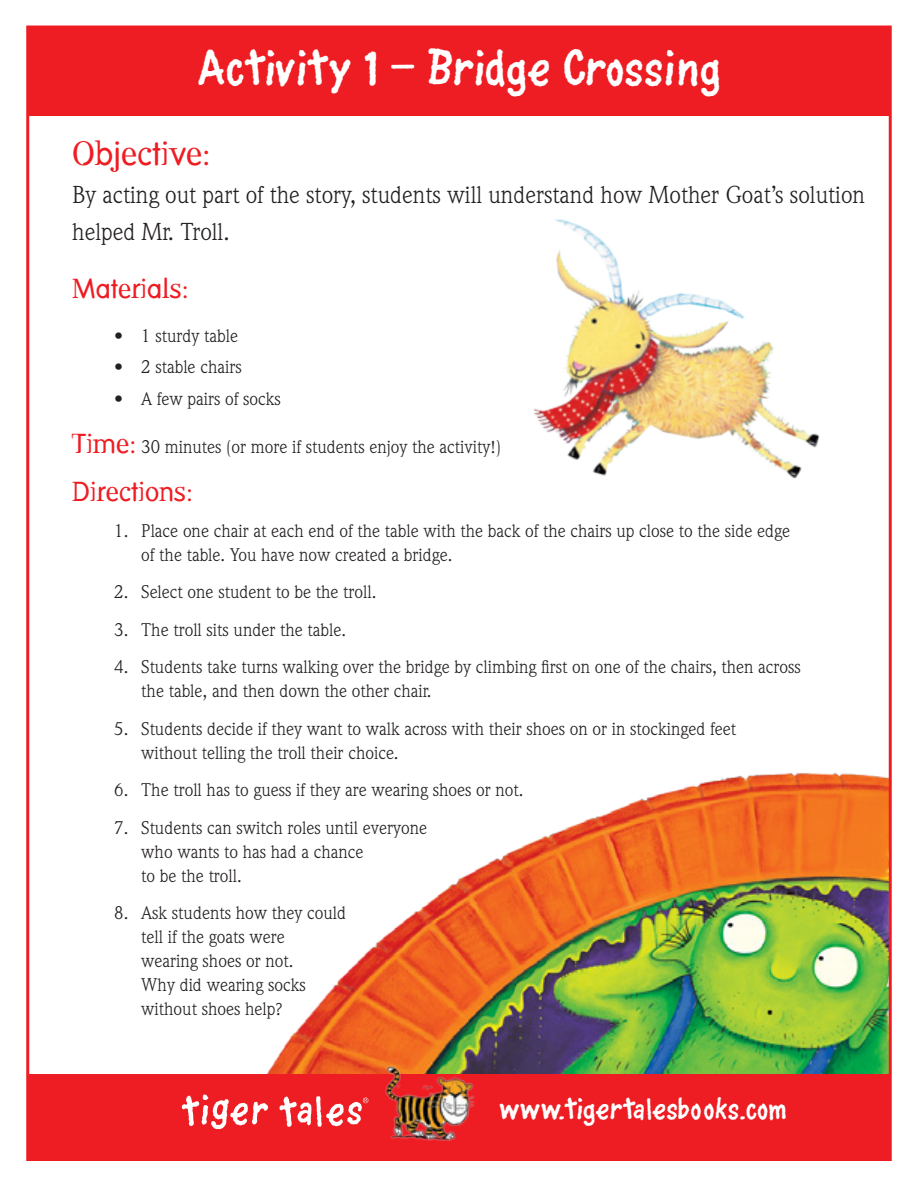
<style>
.page{position:relative;width:918px;height:1188px;background:#fff}
.page>*{position:absolute;margin:0;border:0;box-sizing:border-box;transform-origin:0 0}
.t1{font:500 45px "Piggywiggy";color:#fff}
.t2{font:33px "Dead History Roman";color:#ee1d23}
.t3{font:500 27px "Piggywiggy";color:#fff}
.t4{font:27px "Dead History Roman";color:#ee1d23}
.t5{font:24px/37.5px "Weidemann";color:#231f20}
.t6{font:18px/24px "Weidemann";color:#231f20}
.s1{font-family:"Dead History Roman";font-size:27px;color:#ee1d23}
</style>
<div class="page">
<img style="left:266px;top:773px;width:622px;height:301px">
<img style="left:533px;top:219px;width:287px;height:260px">
<div style="left:27px;top:1074px;width:864px;height:87px;background:#ee1d23"></div>
<img style="left:374px;top:1054px;width:106px;height:87px">
<img style="left:181px;top:1094px;width:87px;height:36px">
<img style="left:279px;top:1096px;width:90px;height:31px">
<div style="left:27px;top:27px;width:864px;height:89px;background:#ee1d23"></div>
<p class="t1" style="left:197px;top:47px;width:525px">Activity 1 — Bridge Crossing</p>
<p class="t2" style="left:72px;top:130px;width:141px">Objective:</p>
<p class="t5" style="left:72px;top:176px;width:794px">By acting out part of the story, students will understand how Mother Goat’s solution helped Mr. Troll.</p>
<p class="t4" style="left:72px;top:269px;width:118px">Materials:</p>
<p class="t6" style="left:114px;top:323px;width:125px">• 1 sturdy table</p>
<p class="t6" style="left:114px;top:355px;width:129px">• 2 stable chairs</p>
<p class="t6" style="left:114px;top:386px;width:168px">• A few pairs of socks</p>
<p class="t6" style="left:72px;top:434px;width:430px"><span class="s1">Time:</span> 30 minutes (or more if students enjoy the activity!)</p>
<p class="t4" style="left:72px;top:472px;width:123px">Directions:</p>
<p class="t6" style="left:141px;top:518px;width:650px;text-indent:-27px">1. Place one chair at each end of the table with the back of the chairs up close to the side edge of the table. You have now created a bridge.</p>
<p class="t6" style="left:114px;top:580px;width:264px">2. Select one student to be the troll.</p>
<p class="t6" style="left:114px;top:617px;width:233px">3. The troll sits under the table.</p>
<p class="t6" style="left:141px;top:655px;width:661px;text-indent:-27px">4. Students take turns walking over the bridge by climbing first on one of the chairs, then across the table, and then down the other chair.</p>
<p class="t6" style="left:141px;top:716px;width:596px;text-indent:-27px">5. Students decide if they want to walk across with their shoes on or in stockinged feet without telling the troll their choice.</p>
<p class="t6" style="left:114px;top:778px;width:411px">6. The troll has to guess if they are wearing shoes or not.</p>
<p class="t6" style="left:141px;top:815px;width:287px;text-indent:-27px">7. Students can switch roles until everyone who wants to has had a chance<br>to be the troll.</p>
<p class="t6" style="left:141px;top:901px;width:206px;text-indent:-27px">8. Ask students how they could tell if the goats were wearing shoes or not.<br>Why did wearing socks without shoes help?</p>
<h3 class="t3" style="left:500px;top:1097px;width:289px">www.tigertalesbooks.com</h3>
</div>
